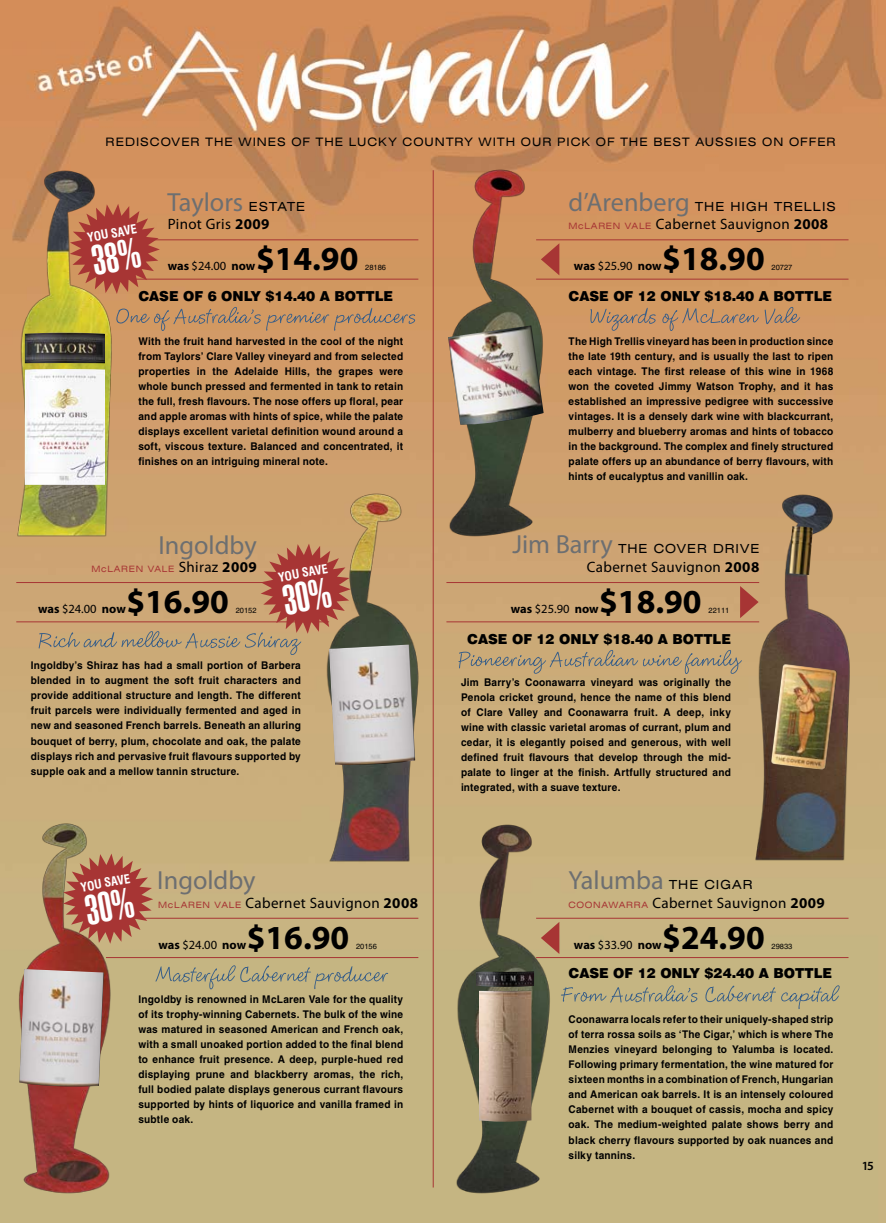
<style>
.page{position:relative;width:886px;height:1223px;background:#fff}
.page>*{position:absolute;margin:0;border:0;box-sizing:border-box;transform-origin:0 0}
.t1{font:700 33.75px "Myriad Pro";color:#000}
.t2{font:26.25px "Myriad Pro";color:#6d6f71}
.t3{font:15px "Myriad Pro";letter-spacing:.025em;color:#000}
.t4{font:900 13.75px "Swiss 721 BT";color:#000}
.t5{font:700 12.5px "Myriad Pro";letter-spacing:-.005em;color:#000}
.t6{font:expanded 12.5px "Swiss 721 BT";letter-spacing:.08em;color:#000}
.t7{font:600 12.5px "Myriad Pro";color:#000}
.t8{font:700 condensed 12.38px "Swiss 721 BT";color:#fff}
.t9{font:expanded 11.62px "Swiss 721 BT";letter-spacing:.09em;color:#000}
.t10{font:700 10.62px/15px "Helvetica";letter-spacing:.02em;color:#000;text-align:justify;scale:.95 1}
.t11{font:expanded 8.75px "Swiss 721 BT";letter-spacing:.08em;color:#a73534}
.t12{font:7.5px "Helvetica";color:#000}
.s1{font-family:"Swiss 721 BT";font-stretch:expanded;font-size:12.5px;color:#000}
.s2{font-weight:700}
.s3{font-family:"Myriad Pro";font-stretch:normal;font-size:26.25px;color:#6d6f71}
.s4{font-family:"Swiss 721 BT";font-stretch:expanded;font-size:8.75px;color:#a73534}
.s5{font-weight:400}
.s6{font-family:"Myriad Pro";font-stretch:normal;font-size:15px;color:#000}
.s7{font-family:"Myriad Pro";font-weight:700;font-stretch:normal;font-size:15px;color:#000}
</style>
<div class="page">
<img style="left:0;top:0;width:886px;height:1222px">
<img style="left:446px;top:817px;width:110px;height:382px">
<img style="left:10px;top:816px;width:110px;height:383px">
<img style="left:316px;top:487px;width:109px;height:379px">
<svg style="left:590px;top:307px;width:210px;height:24px;background:#c09168"></svg>
<hr style="left:536px;top:279px;width:312px;height:1px;background:#a73534">
<hr style="left:536px;top:239px;width:312px;height:1px;background:#a73534">
<svg style="left:458px;top:650px;width:284px;height:24px;background:#b9a179"></svg>
<svg style="left:561px;top:985px;width:278px;height:24px;background:#b5ab82"></svg>
<svg style="left:541px;top:921px;width:18px;height:33px"></svg>
<svg style="left:740px;top:586px;width:8px;height:32px"></svg>
<hr style="left:536px;top:957px;width:312px;height:1px;background:#a73534">
<hr style="left:536px;top:917px;width:312px;height:1px;background:#a73534">
<hr style="left:446px;top:621px;width:313px;height:1px;background:#a73534">
<hr style="left:446px;top:582px;width:313px;height:1px;background:#a73534">
<svg style="left:548px;top:243px;width:11px;height:32px"></svg>
<hr style="left:433px;top:170px;width:1px;height:1017px;background:#a73534">
<img style="left:11px;top:164px;width:108px;height:377px">
<svg style="left:116px;top:307px;width:299px;height:24px;background:#c09266"></svg>
<hr style="left:106px;top:279px;width:312px;height:1px;background:#a73534">
<hr style="left:106px;top:239px;width:312px;height:1px;background:#a73534">
<svg style="left:155px;top:965px;width:233px;height:24px;background:#b4aa82"></svg>
<hr style="left:106px;top:957px;width:312px;height:1px;background:#a73534">
<hr style="left:106px;top:917px;width:312px;height:1px;background:#a73534">
<hr style="left:16px;top:621px;width:313px;height:1px;background:#a73534">
<hr style="left:16px;top:582px;width:313px;height:1px;background:#a73534">
<img style="left:329px;top:644px;width:86px;height:122px">
<img style="left:439px;top:162px;width:109px;height:380px">
<img style="left:448px;top:325px;width:96px;height:100px">
<img style="left:748px;top:488px;width:109px;height:377px">
<img style="left:771px;top:664px;width:66px;height:106px">
<img style="left:788px;top:526px;width:25px;height:49px">
<img style="left:25px;top:332px;width:80px;height:153px">
<img style="left:476px;top:971px;width:58px;height:150px">
<img style="left:19px;top:969px;width:85px;height:118px">
<svg style="left:70px;top:204px;width:90px;height:90px;background:#b65c44"></svg>
<svg style="left:63px;top:853px;width:90px;height:90px;background:#b0624e"></svg>
<svg style="left:39px;top:543px;width:312px;height:112px;background:#c2936b"></svg>
<p class="t9" style="left:106px;top:134px;width:20px">REDIS</p>
<p class="t9" style="left:150px;top:134px;width:22px">COVER</p>
<p class="t9" style="left:205px;top:134px;width:19px">THE</p>
<p class="t9" style="left:238px;top:134px;width:11px">WINES</p>
<p class="t9" style="left:291px;top:134px;width:43px">OF THE</p>
<p class="t9" style="left:349px;top:134px;width:40px">LUCKY</p>
<p class="t9" style="left:402px;top:134px;width:22px">COUN</p>
<p class="t9" style="left:446px;top:134px;width:19px">TRY</p>
<p class="t9" style="left:478px;top:134px;width:54px">WITHOUR</p>
<p class="t9" style="left:557px;top:134px;width:82px">PICK OF THE</p>
<p class="t9" style="left:653px;top:134px;width:61px">BEST AUSSIES</p>
<p class="t9" style="left:762px;top:134px;width:11px">ON</p>
<p class="t9" style="left:789px;top:134px;width:38px">OFFER</p>
<p class="t8" style="left:86px;top:230px;width:52px;rotate:-10deg">YOU SAVE</p>
<h2 class="t2" style="left:168px;top:186px;width:139px">Taylors <span class="s1">ESTATE</span></h2>
<h3 class="t3" style="left:168px;top:215px;width:103px">Pinot Gris <span class="s2">2009</span></h3>
<p class="t6" style="left:568px;top:199px;width:269px"><span class="s3">d’Arenberg</span> THE HIGH TRELLIS</p>
<h3 class="t3" style="left:568px;top:215px;width:261px"><span class="s4">MCLAREN VALE</span> Cabernet Sauvignon <span class="s2">2008</span></h3>
<h1 class="t1" style="left:256px;top:237px;width:104px">$14.90</h1>
<p class="t5" style="left:168px;top:258px;width:89px">was <span class="s5">$24.00</span> now</p>
<p class="t12" style="left:365px;top:263px;width:22px">28186</p>
<h1 class="t1" style="left:662px;top:237px;width:104px">$18.90</h1>
<p class="t5" style="left:574px;top:258px;width:89px">was <span class="s5">$25.90</span> now</p>
<p class="t12" style="left:771px;top:263px;width:22px">20727</p>
<p class="t4" style="left:138px;top:287px;width:256px">CASE OF 6 ONLY $14.40 A BOTTLE</p>
<p class="t4" style="left:568px;top:287px;width:265px">CASE OF 12 ONLY $18.40 A BOTTLE</p>
<p class="t10" style="left:138px;top:333px;width:280px">With the fruit hand harvested in the cool of the night from Taylors’ Clare Valley vineyard and from selected properties in the Adelaide Hills, the grapes were whole bunch pressed and fermented in tank to retain the full, fresh flavours. The nose offers up floral, pear and apple aromas with hints of spice, while the palate displays excellent varietal definition wound around a soft, viscous texture. Balanced and concentrated, it finishes on an intriguing mineral note.</p>
<p class="t10" style="left:568px;top:333px;width:280px">The High Trellis vineyard has been in production since the late 19th century, and is usually the last to ripen each vintage. The first release of this wine in 1968 won the coveted Jimmy Watson Trophy, and it has established an impressive pedigree with successive vintages. It is a densely dark wine with blackcurrant, mulberry and blueberry aromas and hints of tobacco in the background. The complex and finely structured palate offers up an abundance of berry flavours, with hints of eucalyptus and vanillin oak.</p>
<h2 class="t2" style="left:158px;top:528px;width:100px">Ingoldby</h2>
<p class="t11" style="left:91px;top:563px;width:167px">MCLAREN VALE <span class="s6">Shiraz</span> <span class="s7">2009</span></p>
<p class="t8" style="left:277px;top:570px;width:52px;rotate:-10deg">YOU SAVE</p>
<p class="t6" style="left:512px;top:541px;width:248px"><span class="s3">Jim Barry</span> THE COVER DRIVE</p>
<h3 class="t3" style="left:587px;top:557px;width:174px">Cabernet Sauvignon <span class="s2">2008</span></h3>
<h1 class="t1" style="left:126px;top:580px;width:104px">$16.90</h1>
<p class="t5" style="left:38px;top:601px;width:89px">was <span class="s5">$24.00</span> now</p>
<p class="t12" style="left:236px;top:606px;width:22px">20152</p>
<h1 class="t1" style="left:599px;top:580px;width:104px">$18.90</h1>
<p class="t5" style="left:511px;top:601px;width:89px">was <span class="s5">$25.90</span> now</p>
<p class="t12" style="left:708px;top:606px;width:22px">22111</p>
<p class="t4" style="left:467px;top:631px;width:265px">CASE OF 12 ONLY $18.40 A BOTTLE</p>
<p class="t10" style="left:31px;top:658px;width:286px">Ingoldby’s Shiraz has had a small portion of Barbera blended in to augment the soft fruit characters and provide additional structure and length. The different fruit parcels were individually fermented and aged in new and seasoned French barrels. Beneath an alluring bouquet of berry, plum, chocolate and oak, the palate displays rich and pervasive fruit flavours supported by supple oak and a mellow tannin structure.</p>
<p class="t10" style="left:461px;top:674px;width:286px">Jim Barry’s Coonawarra vineyard was originally the Penola cricket ground, hence the name of this blend of Clare Valley and Coonawarra fruit. A deep, inky wine with classic varietal aromas of currant, plum and cedar, it is elegantly poised and generous, with well defined fruit flavours that develop through the mid&shy;palate to linger at the finish. Artfully structured and integrated, with a suave texture.</p>
<p class="t8" style="left:80px;top:880px;width:52px;rotate:-10deg">YOU SAVE</p>
<h2 class="t2" style="left:157px;top:863px;width:100px">Ingoldby</h2>
<h3 class="t3" style="left:158px;top:893px;width:261px"><span class="s4">MCLAREN VALE</span> Cabernet Sauvignon <span class="s2">2008</span></h3>
<h1 class="t1" style="left:247px;top:915px;width:104px">$16.90</h1>
<p class="t5" style="left:158px;top:936px;width:89px">was <span class="s5">$24.00</span> now</p>
<p class="t12" style="left:356px;top:942px;width:22px">20156</p>
<p class="t10" style="left:138px;top:992px;width:280px">Ingoldby is renowned in McLaren Vale for the quality of its trophy-winning Cabernets. The bulk of the wine was matured in seasoned American and French oak, with a small unoaked portion added to the final blend to enhance fruit presence. A deep, purple-hued red displaying prune and blackberry aromas, the rich, full bodied palate displays generous currant flavours supported by hints of liquorice and vanilla framed in subtle oak.</p>
<p class="t6" style="left:568px;top:877px;width:186px"><span class="s3">Yalumba</span> THE CIGAR</p>
<h3 class="t3" style="left:568px;top:893px;width:258px"><span class="s4">COONAWARRA</span> Cabernet Sauvignon <span class="s2">2009</span></h3>
<h1 class="t1" style="left:662px;top:915px;width:104px">$24.90</h1>
<p class="t5" style="left:574px;top:936px;width:89px">was <span class="s5">$33.90</span> now</p>
<p class="t12" style="left:771px;top:942px;width:22px">29833</p>
<p class="t4" style="left:568px;top:964px;width:265px">CASE OF 12 ONLY $24.40 A BOTTLE</p>
<p class="t10" style="left:568px;top:1012px;width:280px">Coonawarra locals refer to their uniquely-shaped strip of terra rossa soils as ‘The Cigar,’ which is where The Menzies vineyard belonging to Yalumba is located.<br>Following primary fermentation, the wine matured for sixteen months in a combination of French, Hungarian and American oak barrels. It is an intensely coloured Cabernet with a bouquet of cassis, mocha and spicy oak. The medium-weighted palate shows berry and black cherry flavours supported by oak nuances and silky tannins.</p>
<p class="t7" style="left:862px;top:1157px;width:14px">15</p>
</div>
